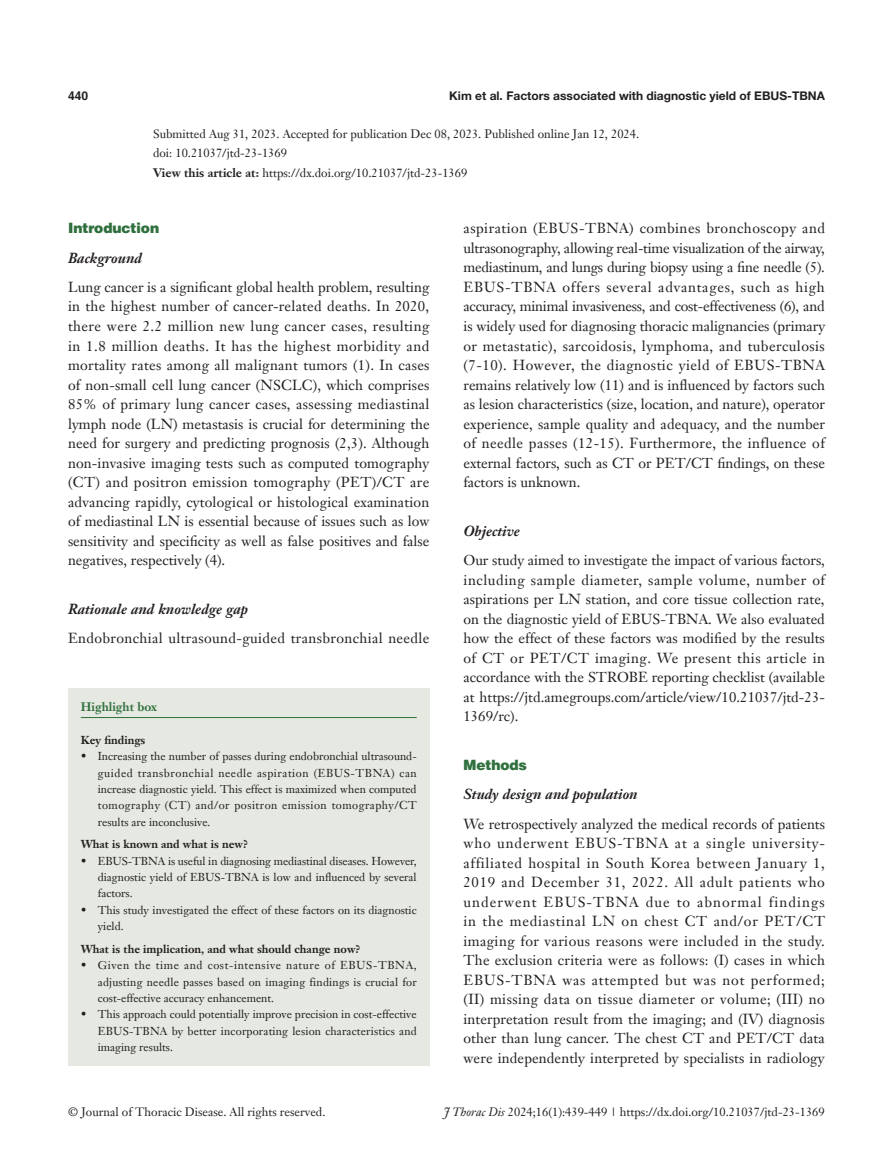
<style>
.page{position:relative;width:893px;height:1170px;background:#fff}
.page>*{position:absolute;margin:0;border:0;box-sizing:border-box;transform-origin:0 0}
.t1{font:14.25px/19.5px "Janson Text LT";letter-spacing:.005em;color:#231f20;text-align:justify}
._2ji-6_5{font:italic 700 14.25px "Janson Text LT";color:#231f20}
.t2{font:14.25px "Janson Text LT";letter-spacing:.025em;color:#231f20}
._1ji-6_5{font:900 14.25px "Helvetica";color:#30703e}
.A-time{font:12px "Janson Text LT";color:#231f20}
.A-View_this_article{font:12px "Janson Text LT";color:#231f20}
.t3{font:700 12px "Helvetica Neue LT Pro";color:#231f20}
.A-doi{font:12px "Janson Text LT";color:#231f20}
.Cite{font:700 12px "Janson Text LT";color:#30703e}
.t4{font:700 12px "Helvetica";color:#231f20}
.box-zhengwen{font:11.25px/16.4px "Janson Text LT";color:#231f20;text-align:justify}
.box-biaoti-1_5mm{font:700 11.25px "Janson Text LT";color:#231f20}
.box-biaoti{font:700 11.25px "Janson Text LT";color:#231f20}
.s1{font-weight:700}
.s2{font-style:italic}
</style>
<div class="page">
<div style="left:68px;top:688px;width:361px;height:377px;background:#e5e9e1"></div>
<hr style="left:81px;top:717px;width:336px;height:1px;background:#30703e">
<p class="t4" style="left:68px;top:88px;width:22px">440</p>
<p class="t3" style="left:449px;top:88px;width:377px">Kim et al. Factors associated with diagnostic yield of EBUS-TBNA</p>
<p class="A-time" style="left:153px;top:126px;width:488px">Submitted Aug 31, 2023. Accepted for publication Dec 08, 2023. Published online Jan 12, 2024.</p>
<p class="A-doi" style="left:153px;top:146px;width:135px">doi: 10.21037/jtd-23-1369</p>
<p class="A-View_this_article" style="left:153px;top:165px;width:316px"><span class="s1">View this article at:</span> https://dx.doi.org/10.21037/jtd-23-1369</p>
<p class="_1ji-6_5" style="left:68px;top:219px;width:93px">Introduction</p>
<p class="_2ji-6_5" style="left:68px;top:248px;width:75px">Background</p>
<p class="t1" style="left:68px;top:277px;width:363px">Lung cancer is a significant global health problem, resulting in the highest number of cancer-related deaths. In 2020, there were 2.2 million new lung cancer cases, resulting in 1.8 million deaths. It has the highest morbidity and mortality rates among all malignant tumors (1). In cases of non-small cell lung cancer (NSCLC), which comprises 85% of primary lung cancer cases, assessing mediastinal lymph node (LN) metastasis is crucial for determining the need for surgery and predicting prognosis (2,3). Although non-invasive imaging tests such as computed tomography (CT) and positron emission tomography (PET)/CT are advancing rapidly, cytological or histological examination of mediastinal LN is essential because of issues such as low sensitivity and specificity as well as false positives and false negatives, respectively (4).</p>
<p class="_2ji-6_5" style="left:68px;top:599px;width:182px">Rationale and knowledge gap</p>
<p class="t2" style="left:68px;top:629px;width:363px">Endobronchial ultrasound-guided transbronchial needle</p>
<p class="Cite" style="left:81px;top:699px;width:78px">Highlight box</p>
<p class="box-biaoti" style="left:81px;top:732px;width:66px">Key findings</p>
<p class="box-zhengwen" style="left:98px;top:747px;width:321px;text-indent:-17px">• Increasing the number of passes during endobronchial ultrasound&shy;guided transbronchial needle aspiration (EBUS-TBNA) can increase diagnostic yield. This effect is maximized when computed tomography (CT) and/or positron emission tomography/CT results are inconclusive.</p>
<p class="box-biaoti-1_5mm" style="left:81px;top:837px;width:169px">What is known and what is new?</p>
<p class="box-zhengwen" style="left:98px;top:852px;width:320px;text-indent:-17px">• EBUS-TBNA is useful in diagnosing mediastinal diseases. However, diagnostic yield of EBUS-TBNA is low and influenced by several factors.</p>
<p class="box-zhengwen" style="left:98px;top:901px;width:320px;text-indent:-17px">• This study investigated the effect of these factors on its diagnostic yield.</p>
<p class="box-biaoti-1_5mm" style="left:81px;top:941px;width:281px">What is the implication, and what should change now?</p>
<p class="box-zhengwen" style="left:98px;top:957px;width:321px;text-indent:-17px">• Given the time and cost-intensive nature of EBUS-TBNA, adjusting needle passes based on imaging findings is crucial for cost-effective accuracy enhancement.</p>
<p class="box-zhengwen" style="left:98px;top:1006px;width:320px;text-indent:-17px">• This approach could potentially improve precision in cost-effective EBUS-TBNA by better incorporating lesion characteristics and imaging results.</p>
<p class="t1" style="left:463px;top:219px;width:363px">aspiration (EBUS-TBNA) combines bronchoscopy and ultrasonography, allowing real-time visualization of the airway, mediastinum, and lungs during biopsy using a fine needle (5).<br>EBUS-TBNA offers several advantages, such as high accuracy, minimal invasiveness, and cost-effectiveness (6), and is widely used for diagnosing thoracic malignancies (primary or metastatic), sarcoidosis, lymphoma, and tuberculosis (7-10). However, the diagnostic yield of EBUS-TBNA remains relatively low (11) and is influenced by factors such as lesion characteristics (size, location, and nature), operator experience, sample quality and adequacy, and the number of needle passes (12-15). Furthermore, the influence of external factors, such as CT or PET/CT findings, on these factors is unknown.</p>
<p class="_2ji-6_5" style="left:463px;top:521px;width:58px">Objective</p>
<p class="t1" style="left:463px;top:550px;width:363px">Our study aimed to investigate the impact of various factors, including sample diameter, sample volume, number of aspirations per LN station, and core tissue collection rate, on the diagnostic yield of EBUS-TBNA. We also evaluated how the effect of these factors was modified by the results of CT or PET/CT imaging. We present this article in accordance with the STROBE reporting checklist (available at https://jtd.amegroups.com/article/view/10.21037/jtd-23- 1369/rc).</p>
<p class="_1ji-6_5" style="left:463px;top:755px;width:65px">Methods</p>
<p class="_2ji-6_5" style="left:463px;top:785px;width:176px">Study design and population</p>
<p class="t1" style="left:463px;top:813px;width:363px">We retrospectively analyzed the medical records of patients who underwent EBUS-TBNA at a single university&shy;affiliated hospital in South Korea between January 1, 2019 and December 31, 2022. All adult patients who underwent EBUS-TBNA due to abnormal findings in the mediastinal LN on chest CT and/or PET/CT imaging for various reasons were included in the study.<br>The exclusion criteria were as follows: (I) cases in which EBUS-TBNA was attempted but was not performed; (II) missing data on tissue diameter or volume; (III) no interpretation result from the imaging; and (IV) diagnosis other than lung cancer. The chest CT and PET/CT data were independently interpreted by specialists in radiology</p>
<p class="A-time" style="left:68px;top:1104px;width:259px">© Journal of Thoracic Disease. All rights reserved.</p>
<p class="A-time" style="left:444px;top:1104px;width:382px"><span class="s2">J Thorac Dis</span> 2024;16(1):439-449 | https://dx.doi.org/10.21037/jtd-23-1369</p>
</div>
